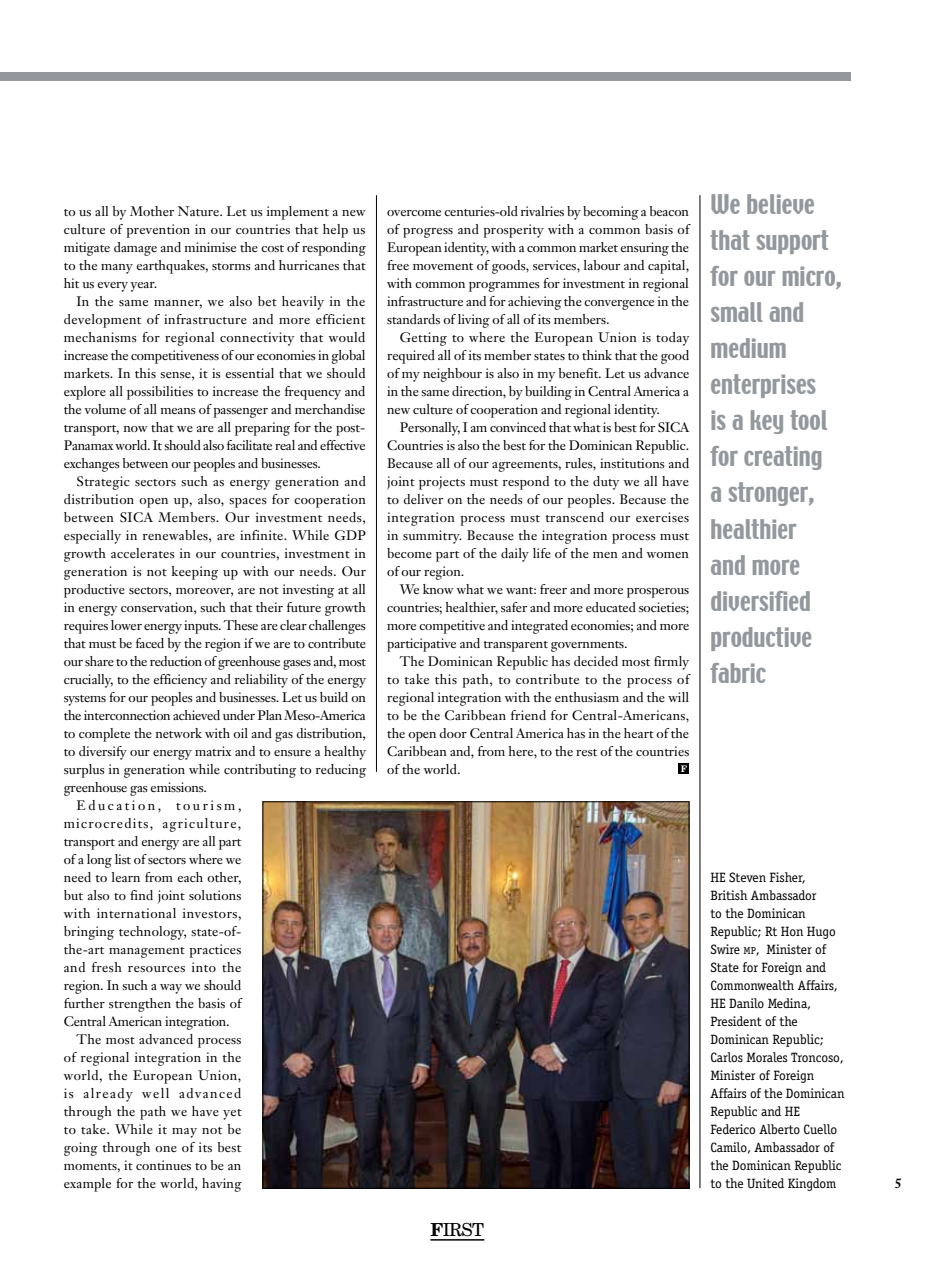
<style>
.page{position:relative;width:936px;height:1263px;background:#fff}
.page>*{position:absolute;margin:0;border:0;box-sizing:border-box;transform-origin:0 0}
.t1{font:24px/36px "Techno";color:#92989c}
.t2{font:18px "New Century Schlbk";color:#000}
.t3{font:13.5px/18px "Janson Text";letter-spacing:.005em;color:#000;text-align:justify}
.t4{font:13.5px/18px "Officina Serif";letter-spacing:-.005em;color:#000}
.t5{font:13.5px "Janson Text";letter-spacing:-.015em;color:#000}
.t6{font:13.5px "Janson Text";letter-spacing:.025em;color:#000}
.t7{font:13.5px "Janson Text";letter-spacing:-.02em;color:#000}
.t8{font:13.5px "Janson Text";letter-spacing:.035em;color:#000}
.t9{font:13.5px "Janson Text";letter-spacing:.04em;color:#000}
.t10{font:13.5px "Janson Text";letter-spacing:.09em;color:#000}
.t11{font:13.5px "Janson Text";letter-spacing:.03em;color:#000}
.t12{font:13.5px "Janson Text";letter-spacing:.1em;color:#000}
.t13{font:13.5px "Janson Text";letter-spacing:.185em;color:#000}
.t14{font:700 13.5px "Janson Text";color:#000}
.t15{font:700 9px "New Century Schlbk";color:#fff}
.s1{font-weight:700}
.s2{font-size:10.2px}
</style>
<div class="page">
<div style="left:0;top:72px;width:850px;height:9px;background:#92989c"></div>
<hr style="left:376px;top:195px;width:1px;height:577px;background:#000">
<hr style="left:699px;top:195px;width:1px;height:993px;background:#000">
<div style="left:678px;top:763px;width:11px;height:11px;background:#000"></div>
<hr style="left:430px;top:1239px;width:54px;height:1px;background:#000">
<img style="left:265px;top:803px;width:422px;height:383px">
<p class="t3" style="left:64px;top:202px;width:303px">to us all by Mother Nature. Let us implement a new culture of prevention in our countries that help us mitigate damage and minimise the cost of responding to the many earthquakes, storms and hurricanes that hit us every year.</p>
<p class="t3" style="left:64px;top:292px;width:303px;text-indent:13px">In the same manner, we also bet heavily in the development of infrastructure and more efficient mechanisms for regional connectivity that would increase the competitiveness of our economies in global markets. In this sense, it is essential that we should explore all possibilities to increase the frequency and the volume of all means of passenger and merchandise transport, now that we are all preparing for the post-Panamax world. It should also facilitate real and effective exchanges between our peoples and businesses.</p>
<p class="t6" style="left:77px;top:473px;width:291px">Strategic sectors such as energy generation and</p>
<p class="t6" style="left:64px;top:491px;width:303px">distribution open up, also, spaces for cooperation</p>
<p class="t8" style="left:64px;top:509px;width:303px">between SICA Members. Our investment needs,</p>
<p class="t3" style="left:64px;top:526px;width:304px">especially in renewables, are infinite. While GDP</p>
<p class="t3" style="left:64px;top:544px;width:303px">growth accelerates in our countries, investment in</p>
<p class="t3" style="left:64px;top:562px;width:304px">generation is not keeping up with our needs. Our</p>
<p class="t3" style="left:64px;top:580px;width:304px">productive sectors, moreover, are not investing at all</p>
<p class="t3" style="left:64px;top:598px;width:303px">in energy conservation, such that their future growth</p>
<p class="t5" style="left:64px;top:617px;width:303px">requires lower energy inputs. These are clear challenges</p>
<p class="t5" style="left:64px;top:635px;width:304px">that must be faced by the region if we are to contribute</p>
<p class="t7" style="left:64px;top:653px;width:304px">our share to the reduction of greenhouse gases and, most</p>
<p class="t3" style="left:64px;top:670px;width:303px">crucially, to the efficiency and reliability of the energy</p>
<p class="t5" style="left:64px;top:689px;width:304px">systems for our peoples and businesses. Let us build on</p>
<p class="t7" style="left:64px;top:707px;width:303px">the interconnection achieved under Plan Meso-America</p>
<p class="t3" style="left:64px;top:724px;width:303px">to complete the network with oil and gas distribution,</p>
<p class="t3" style="left:64px;top:742px;width:303px">to diversify our energy matrix and to ensure a healthy</p>
<p class="t3" style="left:64px;top:760px;width:304px">surplus in generation while contributing to reducing</p>
<p class="t5" style="left:64px;top:779px;width:145px">greenhouse gas emissions.</p>
<p class="t13" style="left:77px;top:797px;width:166px">Education, tourism,</p>
<p class="t10" style="left:64px;top:815px;width:179px">microcredits, agriculture,</p>
<p class="t3" style="left:64px;top:832px;width:179px">transport and energy are all part</p>
<p class="t5" style="left:64px;top:851px;width:179px">of a long list of sectors where we</p>
<p class="t3" style="left:64px;top:868px;width:179px">need to learn from each other,</p>
<p class="t3" style="left:64px;top:886px;width:179px">but also to find joint solutions</p>
<p class="t9" style="left:64px;top:905px;width:179px">with international investors,</p>
<p class="t3" style="left:64px;top:922px;width:179px">bringing technology, state-of-</p>
<p class="t3" style="left:64px;top:940px;width:179px">the-art management practices</p>
<p class="t9" style="left:64px;top:959px;width:179px">and fresh resources into the</p>
<p class="t3" style="left:64px;top:976px;width:179px">region. In such a way we should</p>
<p class="t3" style="left:64px;top:994px;width:179px">further strengthen the basis of</p>
<p class="t5" style="left:64px;top:1013px;width:167px">Central American integration.</p>
<p class="t3" style="left:77px;top:1030px;width:166px">The most advanced process</p>
<p class="t6" style="left:64px;top:1049px;width:179px">of regional integration in the</p>
<p class="t8" style="left:64px;top:1067px;width:179px">world, the European Union,</p>
<p class="t12" style="left:64px;top:1085px;width:179px">is already well advanced</p>
<p class="t6" style="left:64px;top:1103px;width:179px">through the path we have yet</p>
<p class="t11" style="left:64px;top:1121px;width:179px">to take. While it may not be</p>
<p class="t6" style="left:64px;top:1139px;width:179px">going through one of its best</p>
<p class="t3" style="left:64px;top:1156px;width:179px">moments, it continues to be an</p>
<p class="t3" style="left:64px;top:1174px;width:179px">example for the world, having</p>
<p class="t3" style="left:387px;top:202px;width:303px">overcome centuries-old rivalries by becoming a beacon of progress and prosperity with a common basis of European identity, with a common market ensuring the free movement of goods, services, labour and capital, with common programmes for investment in regional infrastructure and for achieving the convergence in the standards of living of all of its members.</p>
<p class="t3" style="left:387px;top:328px;width:304px;text-indent:13px">Getting to where the European Union is today required all of its member states to think that the good of my neighbour is also in my benefit. Let us advance in the same direction, by building in Central America a new culture of cooperation and regional identity.</p>
<p class="t3" style="left:387px;top:418px;width:304px;text-indent:13px">Personally, I am convinced that what is best for SICA Countries is also the best for the Dominican Republic.<br>Because all of our agreements, rules, institutions and joint projects must respond to the duty we all have to deliver on the needs of our peoples. Because the integration process must transcend our exercises in summitry. Because the integration process must become part of the daily life of the men and women of our region.</p>
<p class="t3" style="left:387px;top:580px;width:304px;text-indent:13px">We know what we want: freer and more prosperous countries; healthier, safer and more educated societies; more competitive and integrated economies; and more participative and transparent governments.</p>
<p class="t3" style="left:387px;top:652px;width:303px;text-indent:13px">The Dominican Republic has decided most firmly to take this path, to contribute to the process of regional integration with the enthusiasm and the will to be the Caribbean friend for Central-Americans, the open door Central America has in the heart of the Caribbean and, from here, to the rest of the countries of the world.</p>
<p class="t15" style="left:680px;top:763px;width:8px">F</p>
<h1 class="t1" style="left:710px;top:188px;width:133px">We believe that support for our micro, small and medium enterprises<br>is a key tool for creating<br>a stronger, healthier<br>and more diversified productive fabric</h1>
<h2 class="t2" style="left:430px;top:1218px;width:55px"><span class="s1">F</span>IRST</h2>
<p class="t4" style="left:710px;top:868px;width:135px">HE Steven Fisher,<br>British Ambassador<br>to the Dominican<br>Republic; Rt Hon Hugo<br>Swire <span class="s2">mp</span>, Minister of<br>State for Foreign and<br>Commonwealth Affairs,<br>HE Danilo Medina,<br>President of the<br>Dominican Republic;<br>Carlos Morales Troncoso,<br>Minister of Foreign<br>Affairs of the Dominican<br>Republic and HE<br>Federico Alberto Cuello<br>Camilo, Ambassador of the Dominican Republic to the United Kingdom</p>
<p class="t14" style="left:894px;top:1174px;width:9px">5</p>
</div>
